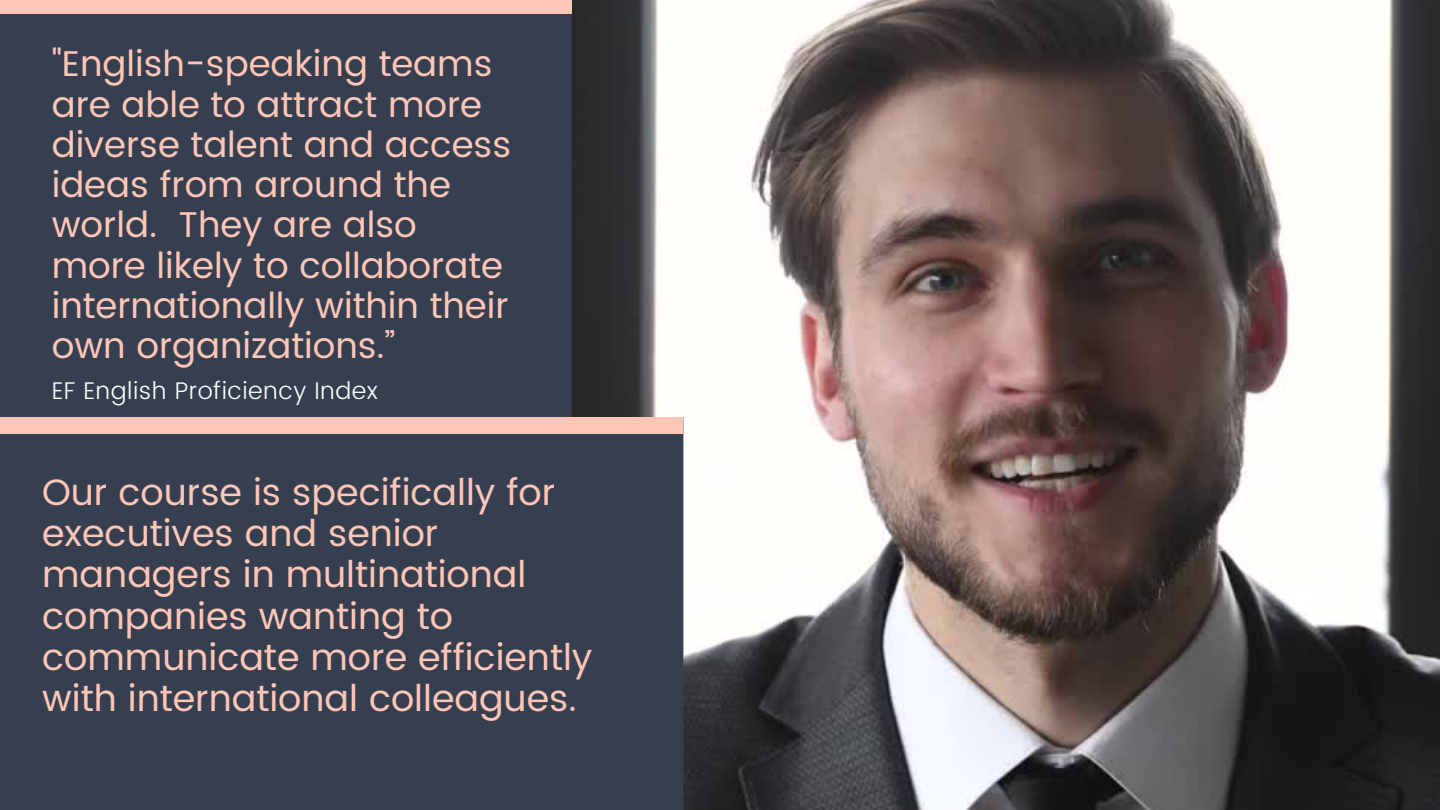
<style>
.page{position:relative;width:1440px;height:810px;background:#fff}
.page>*{position:absolute;margin:0;border:0;box-sizing:border-box;transform-origin:0 0}
.t1{font:36.7px/41.3px "Poppins";color:#fec6b6}
.t2{font:35.8px/40.2px "Poppins";color:#fec6b6}
.t3{font:300 24.1px "Poppins";letter-spacing:.02em;color:#fff}
</style>
<div class="page">
<img style="left:572px;top:0;width:868px;height:810px">
<div style="left:0;top:0;width:572px;height:417px;background:#363f50"></div>
<div style="left:0;top:0;width:571px;height:13px;background:#fec6b6"></div>
<div style="left:0;top:434px;width:683px;height:376px;background:#363f50"></div>
<div style="left:0;top:417px;width:683px;height:17px;background:#fec6b6"></div>
<p class="t2" style="left:52px;top:44px;width:461px">"English-speaking teams are able to attract more diverse talent and access ideas from around the world. They are also more likely to collaborate internationally within their own organizations.”</p>
<p class="t3" style="left:52px;top:377px;width:328px">EF English Proficiency Index</p>
<p class="t1" style="left:42px;top:471px;width:552px">Our course is specifically for executives and senior managers in multinational companies wanting to communicate more efficiently with international colleagues.</p>
</div>
